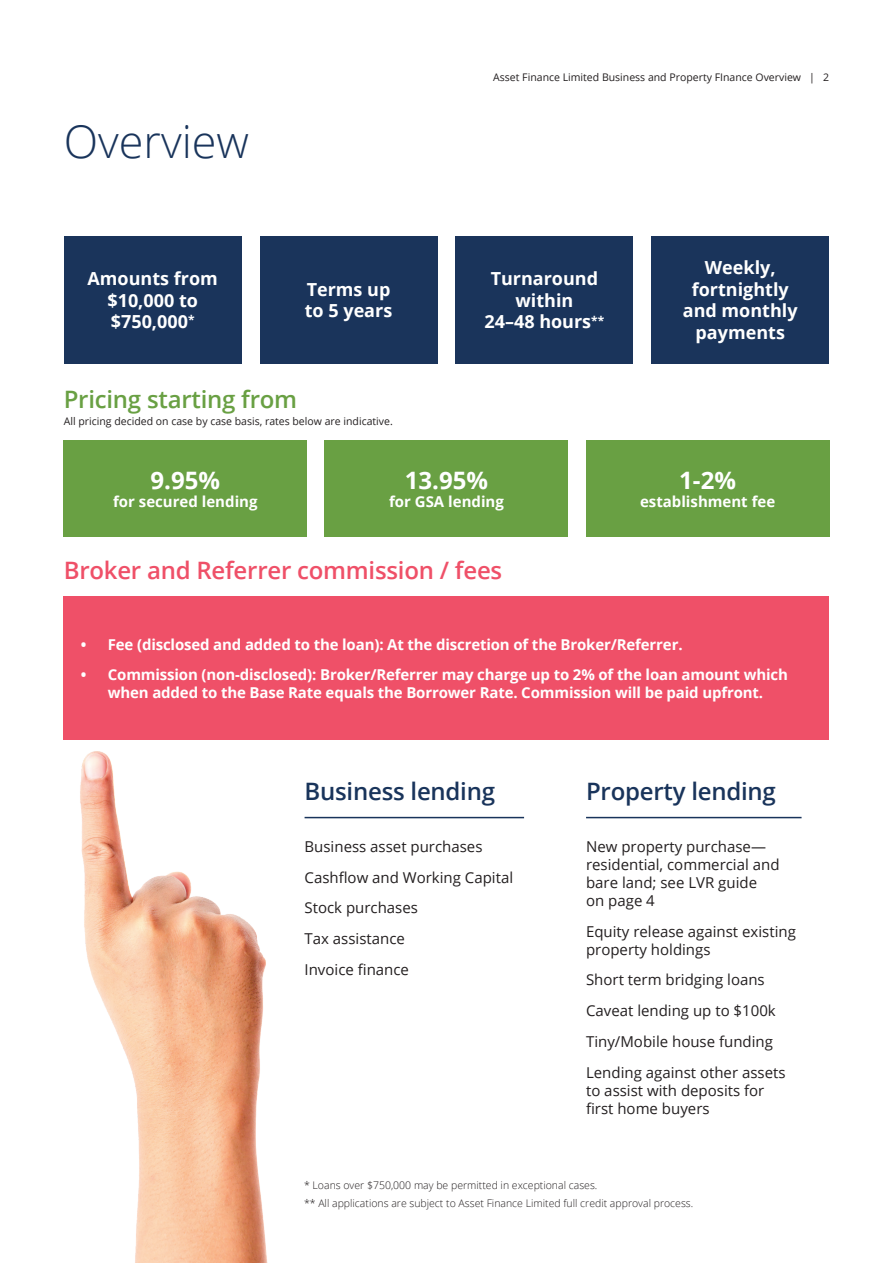
<style>
.page{position:relative;width:893px;height:1263px;background:#fff}
.page>*{position:absolute;margin:0;border:0;box-sizing:border-box;transform-origin:0 0}
.t1{font:300 45px "Open Sans";color:#19345b}
.t2{font:600 24px "Open Sans";letter-spacing:-.01em;color:#ef5068}
.t3{font:600 24px "Open Sans";letter-spacing:-.01em;color:#19345b}
.t4{font:600 24px "Open Sans";letter-spacing:-.01em;color:#69a043}
.t5{font:700 24px "Open Sans";color:#fff}
.t6{font:700 18px/21.6px "Open Sans";color:#fff;text-align:center}
.t7{font:15px/30.8px "Open Sans";color:#231f20}
.t8{font:700 15px/18px "Open Sans";letter-spacing:-.01em;color:#fff;text-align:center}
.t9{font:300 10.5px/17.7px "Open Sans";color:#231f20}
.t10{font:10.5px "Open Sans";color:#231f20}
</style>
<div class="page">
<img style="left:80px;top:751px;width:188px;height:512px">
<hr style="left:586px;top:817px;width:215px;height:1px;background:#19345b">
<hr style="left:305px;top:817px;width:219px;height:1px;background:#19345b">
<div style="left:64px;top:236px;width:178px;height:128px;background:#1a345b"></div>
<div style="left:260px;top:236px;width:177px;height:128px;background:#1a345b"></div>
<div style="left:455px;top:236px;width:178px;height:128px;background:#1a345b"></div>
<div style="left:651px;top:236px;width:178px;height:128px;background:#1a345b"></div>
<div style="left:64px;top:440px;width:243px;height:96px;background:#69a043"></div>
<div style="left:325px;top:440px;width:243px;height:96px;background:#69a043"></div>
<div style="left:586px;top:440px;width:243px;height:96px;background:#69a043"></div>
<div style="left:64px;top:597px;width:765px;height:143px;background:#ef5068"></div>
<h1 class="t1" style="left:64px;top:111px;width:187px">Overview</h1>
<p class="t10" style="left:493px;top:70px;width:337px">Asset Finance Limited Business and Property FInance Overview | 2</p>
<p class="t6" style="left:88px;top:267px;width:132px">Amounts from $10,000 to $750,000<sup>*</sup></p>
<p class="t6" style="left:305px;top:278px;width:89px;text-align:left">Terms up to 5 years</p>
<p class="t6" style="left:485px;top:267px;width:121px">Turnaround within<br>24–48 hours<sup>**</sup></p>
<p class="t6" style="left:683px;top:256px;width:116px">Weekly, fortnightly and monthly payments</p>
<h2 class="t4" style="left:64px;top:383px;width:235px">Pricing starting from</h2>
<p class="t10" style="left:64px;top:414px;width:331px">All pricing decided on case by case basis, rates below are indicative.</p>
<h2 class="t5" style="left:151px;top:463px;width:71px">9.95%</h2>
<p class="t8" style="left:113px;top:492px;width:146px">for secured lending</p>
<h2 class="t5" style="left:405px;top:463px;width:85px">13.95%</h2>
<p class="t8" style="left:389px;top:492px;width:116px">for GSA lending</p>
<h2 class="t2" style="left:64px;top:553px;width:440px">Broker and Referrer commission / fees</h2>
<h2 class="t5" style="left:679px;top:463px;width:58px">1-2%</h2>
<p class="t8" style="left:640px;top:492px;width:137px">establishment fee</p>
<p class="t8" style="left:81px;top:635px;width:603px">• Fee (disclosed and added to the loan): At the discretion of the Broker/Referrer.</p>
<p class="t8" style="left:81px;top:666px;width:709px">• Commission (non-disclosed): Broker/Referrer may charge up to 2% of the loan amount which when added to the Base Rate equals the Borrower Rate. Commission will be paid upfront.</p>
<h2 class="t3" style="left:305px;top:775px;width:192px">Business lending</h2>
<p class="t7" style="left:305px;top:831px;width:210px">Business asset purchases<br>Cashflow and Working Capital<br>Stock purchases<br>Tax assistance<br>Invoice finance</p>
<h2 class="t3" style="left:586px;top:775px;width:191px">Property lending</h2>
<p class="t7" style="left:586px;top:837px;width:195px;line-height:18px">New property purchase— residential, commercial and bare land; see LVR guide<br>on page 4</p>
<p class="t7" style="left:586px;top:922px;width:211px;line-height:18px">Equity release against existing property holdings</p>
<p class="t7" style="left:586px;top:964px;width:201px">Short term bridging loans<br>Caveat lending up to $100k<br>Tiny/Mobile house funding<br>Lending against other assets</p>
<p class="t7" style="left:586px;top:1081px;width:180px;line-height:18px">to assist with deposits for first home buyers</p>
<p class="t9" style="left:304px;top:1176px;width:391px">* Loans over $750,000 may be permitted in exceptional cases.<br>** All applications are subject to Asset Finance Limited full credit approval process.</p>
</div>
